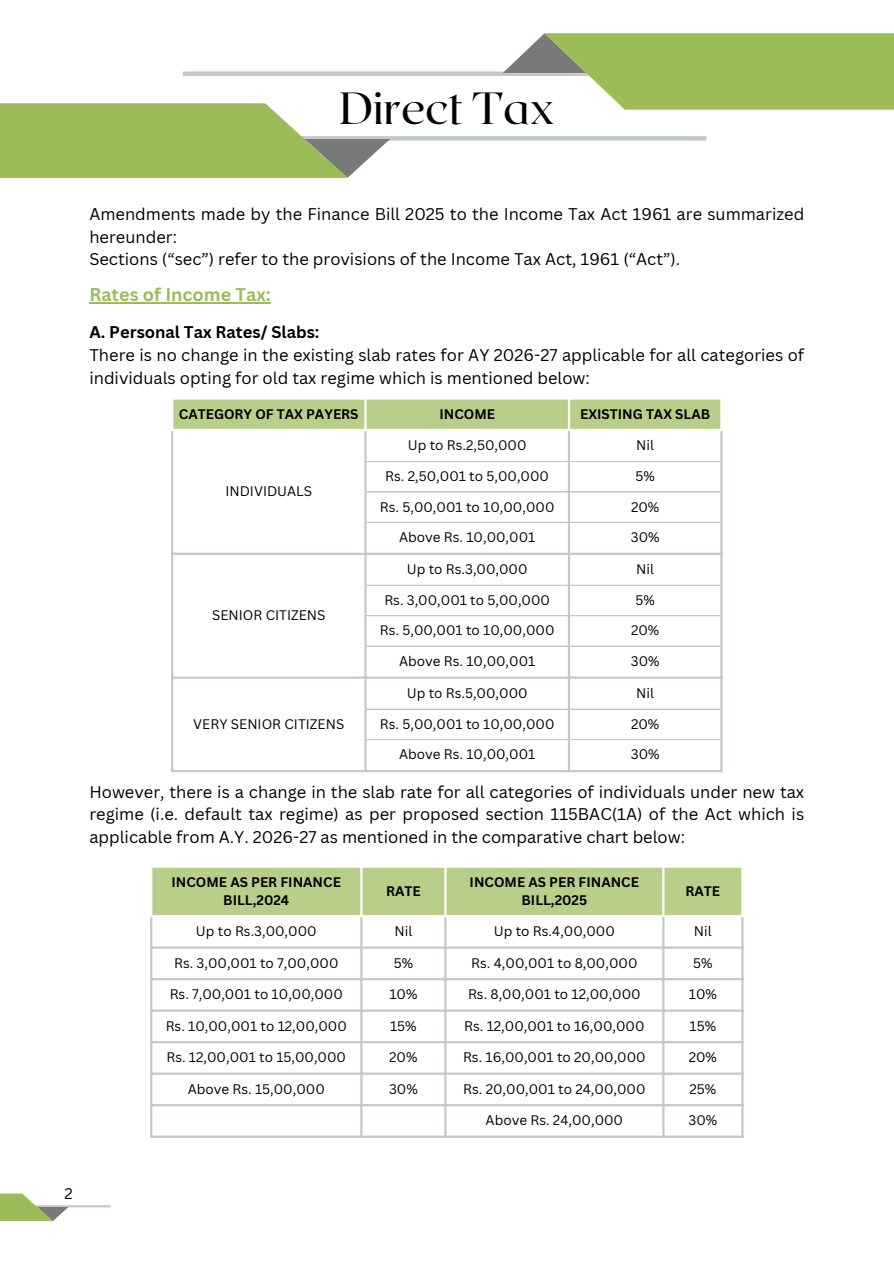
<style>
.page{position:relative;width:894px;height:1264px;background:#fff}
.page>*{position:absolute;margin:0;border:0;box-sizing:border-box;transform-origin:0 0}
.t1{font:45px "Roxborough CF";color:#000}
.t2{font:700 18px "Canva Sans";color:#9bbc59}
.t3{font:16.5px/22.5px "Canva Sans";color:#000}
.t4{font:700 16.5px "Canva Sans";color:#000}
.t5{font:15px "Canva Sans";color:#000}
.t6{font:13.5px "Canva Sans";color:#000}
.t7{font:700 13.5px/18px "Canva Sans";color:#000;text-align:center}
</style>
<div class="page">
<div style="left:183px;top:71px;width:416px;height:5px;background:#c2cac2"></div>
<svg style="left:502px;top:33px;width:391px;height:77px"></svg>
<div style="left:290px;top:136px;width:416px;height:5px;background:#c2cac2"></div>
<svg style="left:0;top:103px;width:390px;height:75px"></svg>
<div style="left:172px;top:398px;width:193px;height:32px;background:#b8cf8a"></div>
<div style="left:365px;top:398px;width:204px;height:32px;background:#b8cf8a"></div>
<div style="left:568px;top:398px;width:153px;height:32px;background:#b8cf8a"></div>
<hr style="left:366px;top:461px;width:354px;height:1px;background:#c2cac2">
<hr style="left:366px;top:491px;width:354px;height:1px;background:#c2cac2">
<hr style="left:366px;top:522px;width:354px;height:1px;background:#c2cac2">
<hr style="left:366px;top:585px;width:354px;height:1px;background:#c2cac2">
<hr style="left:366px;top:615px;width:354px;height:1px;background:#c2cac2">
<hr style="left:366px;top:645px;width:354px;height:1px;background:#c2cac2">
<hr style="left:366px;top:708px;width:354px;height:1px;background:#c2cac2">
<hr style="left:366px;top:739px;width:354px;height:1px;background:#c2cac2">
<hr style="left:171px;top:399px;width:2px;height:30px;background:#fff">
<hr style="left:364px;top:399px;width:2px;height:30px;background:#fff">
<hr style="left:567px;top:399px;width:3px;height:30px;background:#fff">
<hr style="left:720px;top:399px;width:2px;height:30px;background:#fff">
<hr style="left:171px;top:397px;width:551px;height:2px;background:#fff">
<hr style="left:171px;top:429px;width:551px;height:2px;background:#fff">
<hr style="left:171px;top:431px;width:2px;height:339px;background:#c2cac2">
<hr style="left:364px;top:431px;width:2px;height:339px;background:#c2cac2">
<hr style="left:567px;top:431px;width:3px;height:339px;background:#c2cac2">
<hr style="left:720px;top:431px;width:2px;height:339px;background:#c2cac2">
<hr style="left:171px;top:552px;width:551px;height:3px;background:#c2cac2">
<hr style="left:171px;top:676px;width:551px;height:2px;background:#c2cac2">
<hr style="left:171px;top:770px;width:551px;height:2px;background:#c2cac2">
<hr style="left:89px;top:302px;width:181px;height:2px;background:#9bbc59">
<div style="left:151px;top:866px;width:210px;height:50px;background:#b8cf8a"></div>
<div style="left:361px;top:866px;width:84px;height:50px;background:#b8cf8a"></div>
<div style="left:445px;top:866px;width:218px;height:50px;background:#b8cf8a"></div>
<div style="left:663px;top:866px;width:79px;height:50px;background:#b8cf8a"></div>
<hr style="left:150px;top:867px;width:2px;height:48px;background:#fff">
<hr style="left:360px;top:867px;width:2px;height:48px;background:#fff">
<hr style="left:444px;top:867px;width:2px;height:48px;background:#fff">
<hr style="left:662px;top:867px;width:2px;height:48px;background:#fff">
<hr style="left:741px;top:867px;width:2px;height:48px;background:#fff">
<hr style="left:150px;top:865px;width:593px;height:2px;background:#fff">
<hr style="left:150px;top:915px;width:593px;height:2px;background:#fff">
<hr style="left:150px;top:917px;width:2px;height:218px;background:#c2cac2">
<hr style="left:360px;top:917px;width:2px;height:218px;background:#c2cac2">
<hr style="left:444px;top:917px;width:2px;height:218px;background:#c2cac2">
<hr style="left:662px;top:917px;width:2px;height:218px;background:#c2cac2">
<hr style="left:741px;top:917px;width:2px;height:218px;background:#c2cac2">
<hr style="left:150px;top:946px;width:593px;height:2px;background:#c2cac2">
<hr style="left:150px;top:978px;width:593px;height:2px;background:#c2cac2">
<hr style="left:150px;top:1009px;width:593px;height:2px;background:#c2cac2">
<hr style="left:150px;top:1041px;width:593px;height:2px;background:#c2cac2">
<hr style="left:150px;top:1072px;width:593px;height:2px;background:#c2cac2">
<hr style="left:150px;top:1104px;width:593px;height:2px;background:#c2cac2">
<hr style="left:150px;top:1135px;width:593px;height:2px;background:#c2cac2">
<hr style="left:0;top:1205px;width:111px;height:2px;background:#c2cac2">
<svg style="left:53px;top:1207px;width:16px;height:14px"></svg>
<svg style="left:0;top:1193px;width:53px;height:28px"></svg>
<p class="t1" style="left:339px;top:79px;width:216px">Direct Tax</p>
<p class="t3" style="left:89px;top:202px;width:716px">Amendments made by the Finance Bill 2025 to the Income Tax Act 1961 are summarized hereunder:</p>
<p class="t3" style="left:89px;top:247px;width:592px">Sections (“sec”) refer to the provisions of the Income Tax Act, 1961 (“Act”).</p>
<p class="t2" style="left:89px;top:281px;width:183px">Rates of Income Tax:</p>
<p class="t4" style="left:89px;top:321px;width:231px">A. Personal Tax Rates/ Slabs:</p>
<p class="t3" style="left:89px;top:343px;width:716px">There is no change in the existing slab rates for AY 2026-27 applicable for all categories of individuals opting for old tax regime which is mentioned below:</p>
<p class="t7" style="left:179px;top:404px;width:181px">CATEGORY OF TAX PAYERS</p>
<h1 class="t7" style="left:439px;top:404px;width:57px">INCOME</h1>
<p class="t7" style="left:580px;top:404px;width:132px">EXISTING TAX SLAB</p>
<p class="t6" style="left:225px;top:482px;width:88px">INDIVIDUALS</p>
<p class="t6" style="left:212px;top:606px;width:115px">SENIOR CITIZENS</p>
<p class="t6" style="left:193px;top:715px;width:152px">VERY SENIOR CITIZENS</p>
<p class="t6" style="left:407px;top:436px;width:120px">Up to Rs.2,50,000</p>
<h2 class="t6" style="left:636px;top:436px;width:19px">Nil</h2>
<p class="t6" style="left:385px;top:467px;width:165px">Rs. 2,50,001 to 5,00,000</p>
<p class="t6" style="left:635px;top:467px;width:21px">5%</p>
<p class="t6" style="left:380px;top:497px;width:176px">Rs. 5,00,001 to 10,00,000</p>
<p class="t6" style="left:631px;top:497px;width:30px">20%</p>
<p class="t6" style="left:399px;top:527px;width:138px">Above Rs. 10,00,001</p>
<p class="t6" style="left:630px;top:527px;width:30px">30%</p>
<p class="t6" style="left:407px;top:559px;width:122px">Up to Rs.3,00,000</p>
<p class="t6" style="left:636px;top:559px;width:19px">Nil</p>
<p class="t6" style="left:384px;top:590px;width:167px">Rs. 3,00,001 to 5,00,000</p>
<p class="t6" style="left:635px;top:590px;width:21px">5%</p>
<p class="t6" style="left:380px;top:621px;width:176px">Rs. 5,00,001 to 10,00,000</p>
<p class="t6" style="left:631px;top:621px;width:30px">20%</p>
<p class="t6" style="left:399px;top:651px;width:138px">Above Rs. 10,00,001</p>
<p class="t6" style="left:630px;top:651px;width:30px">30%</p>
<p class="t6" style="left:406px;top:683px;width:122px">Up to Rs.5,00,000</p>
<p class="t6" style="left:636px;top:683px;width:19px">Nil</p>
<p class="t6" style="left:380px;top:714px;width:176px">Rs. 5,00,001 to 10,00,000</p>
<p class="t6" style="left:631px;top:714px;width:30px">20%</p>
<p class="t6" style="left:399px;top:744px;width:138px">Above Rs. 10,00,001</p>
<p class="t6" style="left:630px;top:744px;width:30px">30%</p>
<p class="t3" style="left:89px;top:780px;width:716px;text-align:justify">However, there is a change in the slab rate for all categories of individuals under new tax regime (i.e. default tax regime) as per proposed section 115BAC(1A) of the Act which is applicable from A.Y. 2026-27 as mentioned in the comparative chart below:</p>
<p class="t7" style="left:171px;top:872px;width:171px">INCOME AS PER FINANCE<br>BILL,2024</p>
<p class="t7" style="left:386px;top:881px;width:36px">RATE</p>
<p class="t7" style="left:469px;top:872px;width:171px">INCOME AS PER FINANCE<br>BILL,2025</p>
<p class="t7" style="left:685px;top:881px;width:36px">RATE</p>
<p class="t6" style="left:196px;top:921px;width:122px">Up to Rs.3,00,000</p>
<p class="t6" style="left:394px;top:921px;width:19px">Nil</p>
<p class="t6" style="left:493px;top:921px;width:122px">Up to Rs.4,00,000</p>
<p class="t6" style="left:693px;top:921px;width:19px">Nil</p>
<p class="t6" style="left:174px;top:953px;width:166px">Rs. 3,00,001 to 7,00,000</p>
<p class="t6" style="left:393px;top:953px;width:21px">5%</p>
<p class="t6" style="left:471px;top:953px;width:168px">Rs. 4,00,001 to 8,00,000</p>
<p class="t6" style="left:693px;top:953px;width:21px">5%</p>
<p class="t6" style="left:170px;top:984px;width:175px">Rs. 7,00,001 to 10,00,000</p>
<p class="t6" style="left:389px;top:984px;width:30px">10%</p>
<p class="t6" style="left:468px;top:984px;width:174px">Rs. 8,00,001 to 12,00,000</p>
<p class="t6" style="left:688px;top:984px;width:30px">10%</p>
<p class="t6" style="left:166px;top:1016px;width:183px">Rs. 10,00,001 to 12,00,000</p>
<p class="t6" style="left:390px;top:1016px;width:28px">15%</p>
<p class="t6" style="left:464px;top:1016px;width:182px">Rs. 12,00,001 to 16,00,000</p>
<p class="t6" style="left:689px;top:1016px;width:28px">15%</p>
<p class="t6" style="left:166px;top:1047px;width:181px">Rs. 12,00,001 to 15,00,000</p>
<p class="t6" style="left:389px;top:1047px;width:30px">20%</p>
<p class="t6" style="left:463px;top:1047px;width:184px">Rs. 16,00,001 to 20,00,000</p>
<p class="t6" style="left:688px;top:1047px;width:30px">20%</p>
<p class="t6" style="left:188px;top:1079px;width:138px">Above Rs. 15,00,000</p>
<p class="t6" style="left:389px;top:1079px;width:30px">30%</p>
<p class="t6" style="left:463px;top:1079px;width:184px">Rs. 20,00,001 to 24,00,000</p>
<p class="t6" style="left:689px;top:1079px;width:28px">25%</p>
<p class="t6" style="left:485px;top:1110px;width:139px">Above Rs. 24,00,000</p>
<p class="t6" style="left:688px;top:1110px;width:30px">30%</p>
<p class="t5" style="left:64px;top:1183px;width:10px">2</p>
</div>
